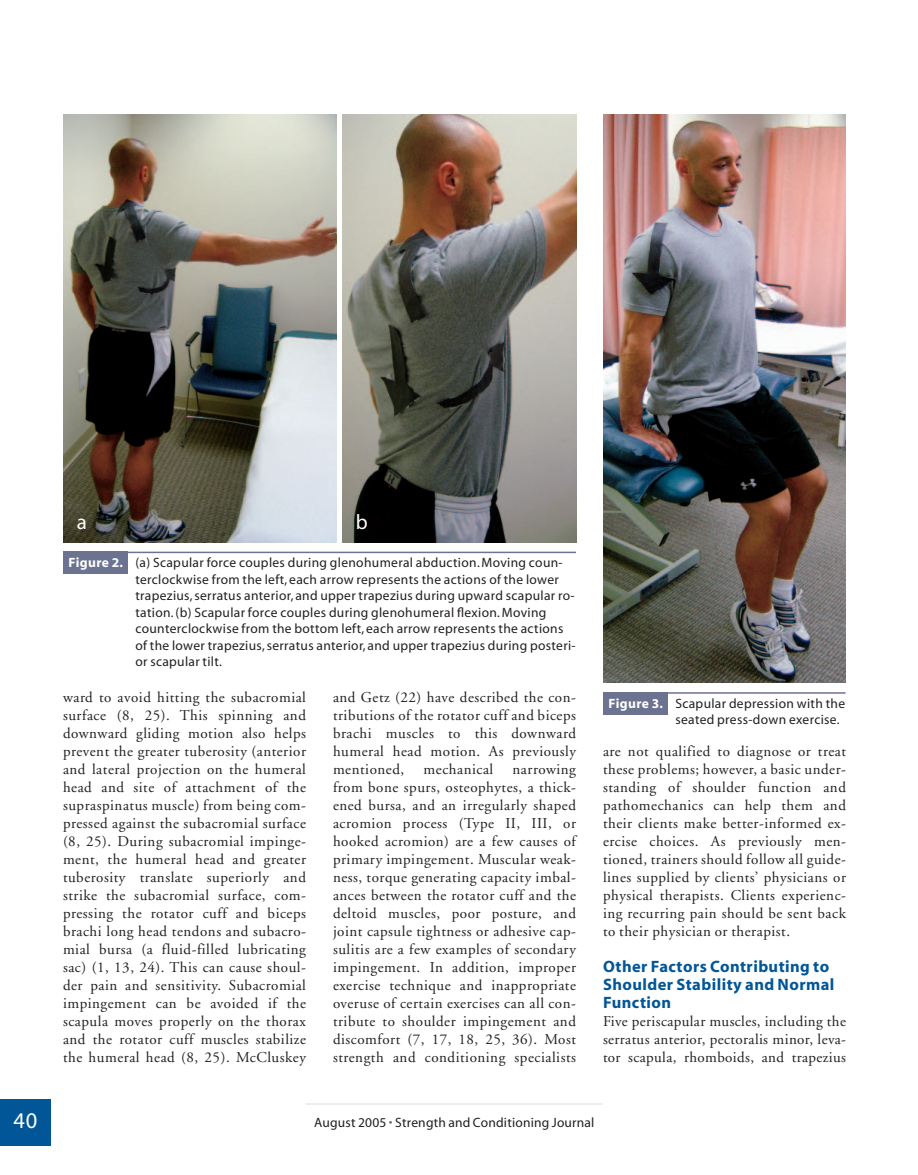
<style>
.page{position:relative;width:918px;height:1175px;background:#fff}
.page>*{position:absolute;margin:0;border:0;box-sizing:border-box;transform-origin:0 0}
.t1{font:22.5px "Myriad";color:#fff}
.t2{font:21px "Myriad";color:#fff}
.t3{font:700 16.5px/18px "Myriad";letter-spacing:.025em;color:#015698}
.t4{font:15px/18px "Adobe Garamond";letter-spacing:.035em;color:#231f20;text-align:justify}
.t5{font:13.5px/16.5px "Myriad";letter-spacing:.025em;color:#231f20}
.s1{font-weight:700;color:#fff}
.s2{color:#6c7391}
</style>
<div class="page">
<div style="left:0;top:1098px;width:51px;height:47px;background:#015698"></div>
<hr style="left:306px;top:1103px;width:297px;height:1px;background:#e1dbdf">
<img style="left:63px;top:114px;width:274px;height:428px">
<img style="left:343px;top:114px;width:234px;height:428px">
<div style="left:63px;top:551px;width:64px;height:23px;background:#6c7391"></div>
<hr style="left:63px;top:551px;width:513px;height:2px;background:#6c7391">
<img style="left:603px;top:114px;width:243px;height:568px">
<div style="left:603px;top:692px;width:64px;height:22px;background:#6c7391"></div>
<hr style="left:603px;top:692px;width:243px;height:1px;background:#6c7391">
<h2 class="t2" style="left:77px;top:514px;width:12px">a</h2>
<h2 class="t2" style="left:356px;top:514px;width:13px">b</h2>
<p class="t5" style="left:135px;top:555px;width:442px;text-indent:-67px"><span class="s1">Figure 2.</span> (a) Scapular force couples during glenohumeral abduction.Moving coun&shy;terclockwise from the left, each arrow represents the actions of the lower trapezius, serratus anterior, and upper trapezius during upward scapular ro&shy;tation.(b) Scapular force couples during glenohumeral flexion.Moving counterclockwise from the bottom left, each arrow represents the actions of the lower trapezius, serratus anterior, and upper trapezius during posteri&shy;or scapular tilt.</p>
<p class="t4" style="left:63px;top:690px;width:245px">ward to avoid hitting the subacromial surface (8, 25). This spinning and downward gliding motion also helps prevent the greater tuberosity (anterior and lateral projection on the humeral head and site of attachment of the supraspinatus muscle) from being com&shy;pressed against the subacromial surface (8, 25). During subacromial impinge&shy;ment, the humeral head and greater tuberosity translate superiorly and strike the subacromial surface, com&shy;pressing the rotator cuff and biceps brachi long head tendons and subacro&shy;mial bursa (a fluid-filled lubricating sac) (1, 13, 24). This can cause shoul&shy;der pain and sensitivity. Subacromial impingement can be avoided if the scapula moves properly on the thorax and the rotator cuff muscles stabilize the humeral head (8, 25). McCluskey</p>
<p class="t4" style="left:333px;top:690px;width:245px">and Getz (22) have described the con&shy;tributions of the rotator cuff and biceps brachi muscles to this downward humeral head motion. As previously mentioned,</p>
<p class="t4" style="left:424px;top:762px;width:71px">mechanical</p>
<p class="t4" style="left:333px;top:762px;width:245px;text-indent:180px">narrowing from bone spurs, osteophytes, a thick&shy;ened bursa, and an irregularly shaped acromion process (Type II, III, or hooked acromion) are a few causes of primary impingement. Muscular weak&shy;ness, torque generating capacity imbal&shy;ances between the rotator cuff and the deltoid muscles, poor posture, and joint capsule tightness or adhesive cap&shy;sulitis are a few examples of secondary impingement. In addition, improper exercise technique and inappropriate overuse of certain exercises can all con&shy;tribute to shoulder impingement and discomfort (7, 17, 18, 25, 36). Most strength and conditioning specialists</p>
<p class="t5" style="left:675px;top:696px;width:171px;text-indent:-67px"><span class="s1">Figure 3.</span> Scapular depression with the seated press-down exercise.</p>
<p class="t4" style="left:603px;top:744px;width:245px">are not qualified to diagnose or treat these problems; however, a basic under&shy;standing of shoulder function and pathomechanics can help them and their clients make better-informed ex&shy;ercise choices. As previously men&shy;tioned, trainers should follow all guide&shy;lines supplied by clients’ physicians or physical therapists. Clients experienc&shy;ing recurring pain should be sent back to their physician or therapist.</p>
<p class="t3" style="left:603px;top:959px;width:233px">Other Factors Contributing to<br>Shoulder Stability and Normal<br>Function</p>
<p class="t4" style="left:603px;top:1014px;width:245px">Five periscapular muscles, including the serratus anterior, pectoralis minor, leva&shy;tor scapula, rhomboids, and trapezius</p>
<h1 class="t1" style="left:14px;top:1111px;width:25px">40</h1>
<p class="t5" style="left:314px;top:1115px;width:282px">August 2005 <span class="s2">•</span> Strength and Conditioning Journal</p>
</div>
